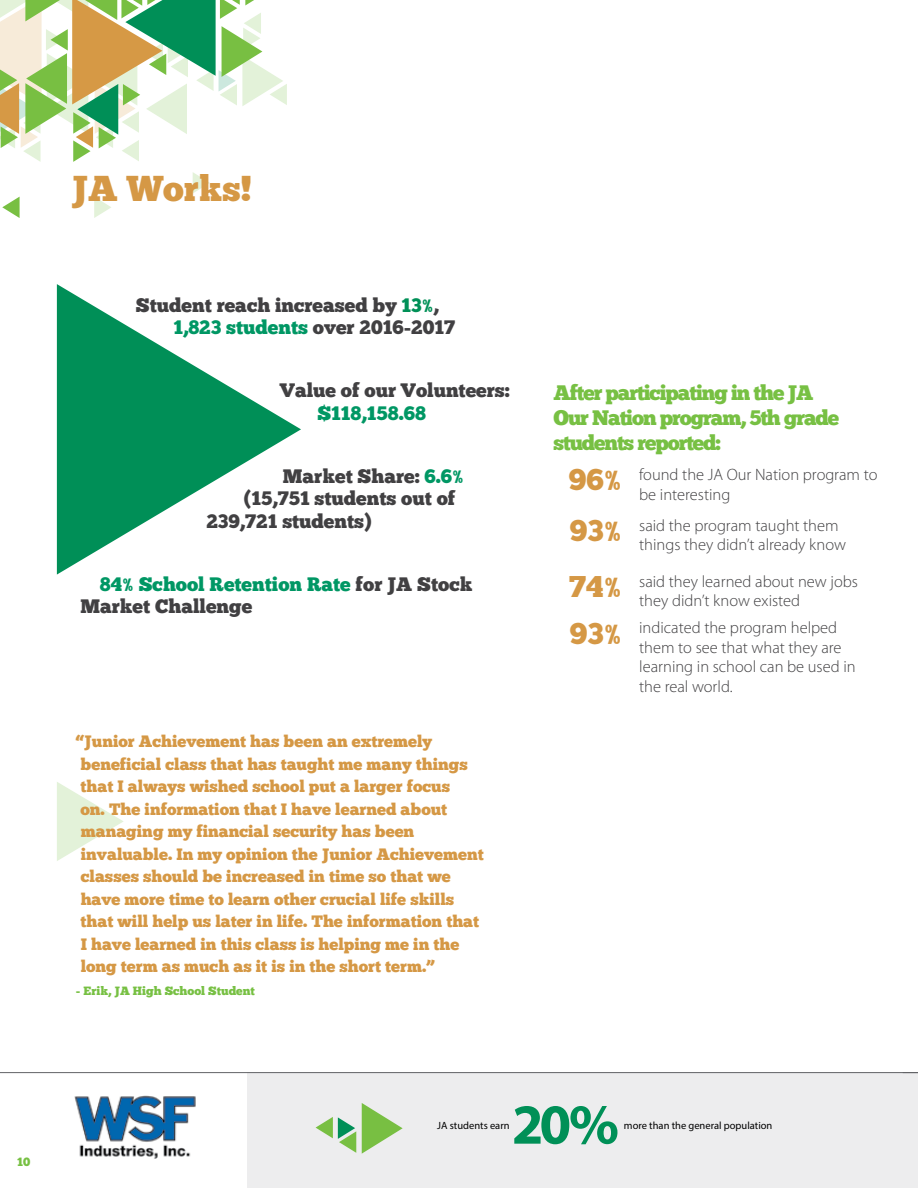
<style>
.page{position:relative;width:918px;height:1188px;background:#fff}
.page>*{position:absolute;margin:0;border:0;box-sizing:border-box;transform-origin:0 0}
.t1{font:700 57px "Myriad Pro";color:#009057}
.t2{font:36px "Chunk Five";color:#d59845}
.t3{font:30px/50.6px "Chunk Five";color:#d59845}
.t4{font:21px/25.2px "Chunk Five";letter-spacing:-.05em;color:#77c043}
.t5{font:19.5px/22.5px "Chunk Five";color:#414042}
.t6{font:19.5px "Chunk Five";color:#009764}
.t7{font:16.5px/22.5px "Chunk Five";color:#d59845}
.t8{font:300 16.5px/19.5px "Myriad Pro";color:#414042}
.t9{font:12px "Chunk Five";color:#77c043}
.t10{font:10.5px "Myriad Pro";color:#000}
.s1{color:#009057}
.s2{color:#009764}
</style>
<div class="page">
<svg style="left:57px;top:284px;width:244px;height:291px"></svg>
<div style="left:248px;top:1073px;width:670px;height:115px;background:#ededee"></div>
<hr style="left:0;top:1072px;width:918px;height:1px;background:#626366">
<img style="left:74px;top:1095px;width:122px;height:64px">
<svg style="left:362px;top:1103px;width:41px;height:51px"></svg>
<svg style="left:316px;top:1117px;width:40px;height:36px"></svg>
<svg style="left:94px;top:197px;width:17px;height:21px"></svg>
<svg style="left:193px;top:172px;width:17px;height:21px"></svg>
<svg style="left:0;top:0;width:287px;height:162px"></svg>
<svg style="left:2px;top:197px;width:18px;height:21px"></svg>
<svg style="left:57px;top:782px;width:67px;height:79px"></svg>
<h2 class="t2" style="left:71px;top:167px;width:182px">JA Works!</h2>
<p class="t5" style="left:173px;top:294px;width:283px;text-indent:-37px">Student reach increased by <span class="s1">13%</span>,<br><span class="s2">1,823 students</span> over 2016-2017</p>
<p class="t5" style="left:280px;top:379px;width:231px">Value of our Volunteers:</p>
<p class="t6" style="left:317px;top:401px;width:110px">$118,158.68</p>
<p class="t5" style="left:283px;top:465px;width:182px">Market Share: <span class="s2">6.6%</span></p>
<p class="t5" style="left:244px;top:487px;width:213px">(15,751 students out of</p>
<p class="t5" style="left:206px;top:510px;width:167px">239,721 students)</p>
<p class="t5" style="left:80px;top:573px;width:394px;text-indent:20px"><span class="s2">84% School Retention Rate</span> for JA Stock<br>Market Challenge</p>
<p class="t7" style="left:76px;top:730px;width:409px">“Junior Achievement has been an extremely beneficial class that has taught me many things that I always wished school put a larger focus<br>on. The information that I have learned about managing my financial security has been invaluable. In my opinion the Junior Achievement classes should be increased in time so that we have more time to learn other crucial life skills that will help us later in life. The information that I have learned in this class is helping me in the long term as much as it is in the short term.”</p>
<p class="t9" style="left:76px;top:983px;width:180px">- Erik, JA High School Student</p>
<p class="t4" style="left:554px;top:380px;width:287px">After participating in the JA<br>Our Nation program, 5th grade students reported:</p>
<p class="t8" style="left:639px;top:465px;width:240px">found the JA Our Nation program to be interesting</p>
<p class="t8" style="left:639px;top:515px;width:208px">said the program taught them things they didn’t already know</p>
<p class="t8" style="left:639px;top:572px;width:220px">said they learned about new jobs they didn’t know existed</p>
<p class="t8" style="left:639px;top:618px;width:218px">indicated the program helped them to see that what they are learning in school can be used in the real world.</p>
<h3 class="t3" style="left:569px;top:455px;width:55px">96%<br>93%</h3>
<h3 class="t3" style="left:569px;top:563px;width:54px;line-height:46.5px">74%<br>93%</h3>
<p class="t9" style="left:17px;top:1155px;width:15px">10</p>
<h1 class="t1" style="left:512px;top:1087px;width:109px">20%</h1>
<p class="t10" style="left:624px;top:1119px;width:150px">more than the general population</p>
<p class="t10" style="left:437px;top:1119px;width:74px">JA students earn</p>
</div>
